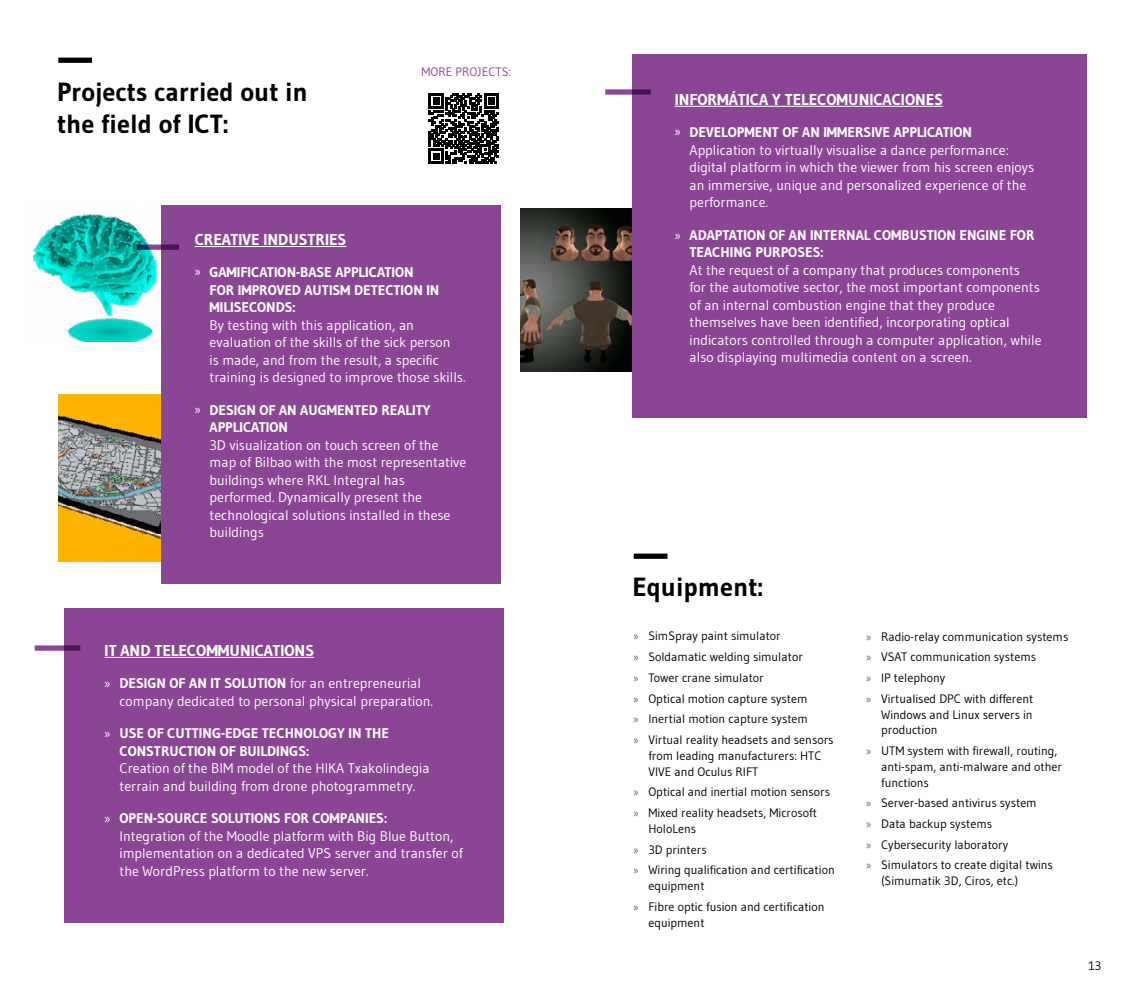
<style>
.page{position:relative;width:1141px;height:993px;background:#fff}
.page>*{position:absolute;margin:0;border:0;box-sizing:border-box;transform-origin:0 0}
.t1{font:700 26.25px/31.5px "Gudea";color:#000}
.t2{font:700 15.75px "Gudea";color:#fff}
.t3{font:14px/17.5px "Gudea";color:#fff}
.t4{font:700 14px/17.5px "Gudea";color:#fff}
.t5{font:12.25px/20.7px "Gudea";color:#000}
.t6{font:12.25px "Gudea";color:#8a4694}
.s1{font-family:"Myriad Pro";font-weight:400}
.s2{font-family:"Myriad Pro"}
.s3{font-weight:700}
.s4{font-family:"Myriad Pro";color:#8a4694}
</style>
<div class="page">
<img style="left:521px;top:208px;width:111px;height:163px">
<div style="left:632px;top:55px;width:455px;height:363px;background:#8a4694"></div>
<div style="left:58px;top:58px;width:34px;height:5px;background:#000"></div>
<svg style="left:605px;top:89px;width:46px;height:6px"></svg>
<div style="left:634px;top:553px;width:33px;height:5px;background:#000"></div>
<hr style="left:0;top:0;width:1px;height:142px;background:#8a4694">
<svg style="left:429px;top:93px;width:70px;height:70px"></svg>
<img style="left:32px;top:213px;width:127px;height:128px">
<img style="left:58px;top:394px;width:103px;height:167px">
<div style="left:161px;top:205px;width:340px;height:378px;background:#8a4694"></div>
<hr style="left:195px;top:246px;width:151px;height:1px;background:#fff">
<svg style="left:137px;top:244px;width:42px;height:6px"></svg>
<div style="left:64px;top:607px;width:440px;height:314px;background:#8a4694"></div>
<hr style="left:105px;top:656px;width:209px;height:1px;background:#fff">
<svg style="left:35px;top:645px;width:45px;height:5px"></svg>
<hr style="left:675px;top:106px;width:268px;height:1px;background:#fff">
<h1 class="t1" style="left:57px;top:76px;width:252px">Projects carried out in the field of ICT:</h1>
<p class="t6" style="left:422px;top:64px;width:91px">MORE PROJECTS:</p>
<p class="t2" style="left:195px;top:229px;width:153px">CREATIVE INDUSTRIES</p>
<p class="t4" style="left:210px;top:263px;width:231px;text-indent:-15px"><span class="s1">»</span> GAMIFICATION-BASE APPLICATION<br>FOR IMPROVED AUTISM DETECTION IN<br>MILISECONDS:</p>
<p class="t3" style="left:210px;top:316px;width:258px">By testing with this application, an evaluation of the skills of the sick person<br>is made, and from the result, a specific training is designed to improve those skills.</p>
<p class="t4" style="left:210px;top:401px;width:222px;text-indent:-15px"><span class="s1">»</span> DESIGN OF AN AUGMENTED REALITY<br>APPLICATION</p>
<p class="t3" style="left:210px;top:436px;width:258px">3D visualization on touch screen of the map of Bilbao with the most representative buildings where RKL Integral has performed. Dynamically present the technological solutions installed in these buildings</p>
<p class="t2" style="left:105px;top:640px;width:211px">IT AND TELECOMMUNICATIONS</p>
<p class="t3" style="left:119px;top:674px;width:315px;text-indent:-15px"><span class="s2">»</span> <span class="s3">DESIGN OF AN IT SOLUTION</span> for an entrepreneurial company dedicated to personal physical preparation.</p>
<p class="t4" style="left:119px;top:724px;width:271px;text-indent:-15px"><span class="s1">»</span> USE OF CUTTING-EDGE TECHNOLOGY IN THE<br>CONSTRUCTION OF BUILDINGS:</p>
<p class="t3" style="left:119px;top:759px;width:312px">Creation of the BIM model of the HIKA Txakolindegia terrain and building from drone photogrammetry.</p>
<p class="t3" style="left:119px;top:809px;width:345px;text-indent:-15px"><span class="s2">»</span> <span class="s3">OPEN-SOURCE SOLUTIONS FOR COMPANIES:<br></span>Integration of the Moodle platform with Big Blue Button, implementation on a dedicated VPS server and transfer of the WordPress platform to the new server.</p>
<p class="t2" style="left:675px;top:89px;width:270px">INFORMÁTICA Y TELECOMUNICACIONES</p>
<p class="t3" style="left:690px;top:123px;width:346px;text-indent:-15px"><span class="s2">»</span> <span class="s3">DEVELOPMENT OF AN IMMERSIVE APPLICATION </span>Application to virtually visualise a dance performance: digital platform in which the viewer from his screen enjoys an immersive, unique and personalized experience of the performance.</p>
<p class="t4" style="left:690px;top:226px;width:346px;text-indent:-15px"><span class="s1">»</span> ADAPTATION OF AN INTERNAL COMBUSTION ENGINE FOR<br>TEACHING PURPOSES:</p>
<p class="t3" style="left:690px;top:260px;width:354px">At the request of a company that produces components<br>for the automotive sector, the most important components of an internal combustion engine that they produce themselves have been identified, incorporating optical indicators controlled through a computer application, while also displaying multimedia content on a screen.</p>
<h1 class="t1" style="left:632px;top:570px;width:132px">Equipment:</h1>
<p class="t5" style="left:633px;top:625px;width:202px"><span class="s4">»</span> SimSpray paint simulator<br><span class="s4">»</span> Soldamatic welding simulator<br><span class="s4">»</span> Tower crane simulator<br><span class="s4">»</span> Optical motion capture system<br><span class="s4">»</span> Inertial motion capture system<br><span class="s4">»</span> Virtual reality headsets and sensors</p>
<p class="t5" style="left:648px;top:747px;width:175px;line-height:15.8px">from leading manufacturers: HTC<br>VIVE and Oculus RIFT</p>
<p class="t5" style="left:633px;top:781px;width:198px"><span class="s4">»</span> Optical and inertial motion sensors <span class="s4">»</span> Mixed reality headsets, Microsoft</p>
<p class="t5" style="left:633px;top:817px;width:203px;text-indent:15px">HoloLens<br><span class="s4">»</span> 3D printers<br><span class="s4">»</span> Wiring qualification and certification</p>
<p class="t5" style="left:633px;top:875px;width:193px;text-indent:15px">equipment<br><span class="s4">»</span> Fibre optic fusion and certification</p>
<p class="t5" style="left:648px;top:911px;width:58px">equipment</p>
<p class="t5" style="left:866px;top:625px;width:204px"><span class="s4">»</span> Radio-relay communication systems <span class="s4">»</span> VSAT communication systems<br><span class="s4">»</span> IP telephony<br><span class="s4">»</span> Virtualised DPC with different</p>
<p class="t5" style="left:881px;top:706px;width:153px;line-height:15.8px">Windows and Linux servers in production</p>
<p class="t5" style="left:881px;top:742px;width:182px;line-height:15.8px;text-indent:-15px"><span class="s4">»</span> UTM system with firewall, routing, anti-spam, anti-malware and other functions</p>
<p class="t5" style="left:866px;top:792px;width:188px"><span class="s4">»</span> Server-based antivirus system<br><span class="s4">»</span> Data backup systems<br><span class="s4">»</span> Cybersecurity laboratory<br><span class="s4">»</span> Simulators to create digital twins</p>
<p class="t5" style="left:881px;top:870px;width:139px">(Simumatik 3D, Ciros, etc.)</p>
<p class="t5" style="left:1088px;top:954px;width:14px">13</p>
</div>
